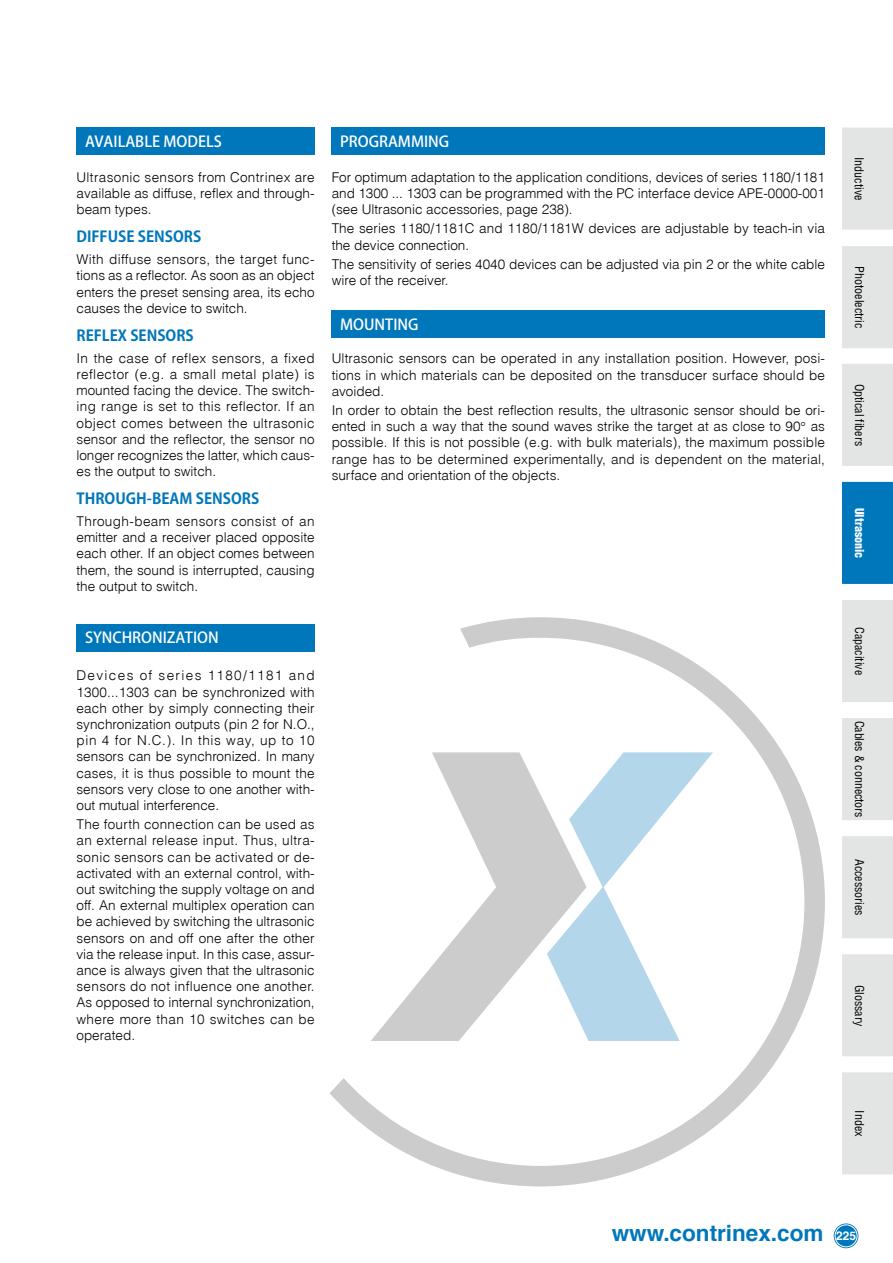
<style>
.page{position:relative;width:893px;height:1263px;background:#fff}
.page>*{position:absolute;margin:0;border:0;box-sizing:border-box;transform-origin:0 0}
.t1{font:700 22.5px "Switzerland";color:#07b}
.t2{font:500 15px "Koz Go Pro";color:#fff}
.t3{font:700 15px "Koz Go Std";color:#07b}
.t4{font:13.5px/16.2px "Switzerland Light Plain";color:#000;text-align:justify}
.t5{font:12px "Switzerland Condensed";color:#000}
.t6{font:12px "Switzerland Cond Black Plain";color:#fff}
.s1{font-size:12px;color:#fff}
</style>
<div class="page">
<svg style="left:834px;top:1224px;width:24px;height:24px"></svg>
<div style="left:842px;top:128px;width:51px;height:102px;background:#e3e4e4"></div>
<div style="left:842px;top:600px;width:51px;height:102px;background:#e3e4e4"></div>
<div style="left:842px;top:482px;width:51px;height:102px;background:#07b"></div>
<div style="left:842px;top:1072px;width:51px;height:102px;background:#e3e4e4"></div>
<div style="left:842px;top:954px;width:51px;height:102px;background:#e3e4e4"></div>
<div style="left:842px;top:836px;width:51px;height:102px;background:#e3e4e4"></div>
<div style="left:842px;top:718px;width:51px;height:102px;background:#e3e4e4"></div>
<div style="left:842px;top:364px;width:51px;height:102px;background:#e3e4e4"></div>
<div style="left:842px;top:246px;width:51px;height:102px;background:#e3e4e4"></div>
<svg style="left:330px;top:617px;width:495px;height:569px"></svg>
<div style="left:77px;top:128px;width:238px;height:27px;background:#07b"></div>
<div style="left:77px;top:624px;width:238px;height:27px;background:#07b"></div>
<div style="left:332px;top:128px;width:493px;height:27px;background:#07b"></div>
<div style="left:332px;top:310px;width:493px;height:28px;background:#07b"></div>
<p class="t2" style="left:85px;top:132px;width:138px">AVAILABLE MODELS</p>
<p class="t4" style="left:77px;top:169px;width:240px">Ultrasonic sensors from Contrinex are available as diffuse, reflex and through&shy;beam types.</p>
<p class="t3" style="left:77px;top:227px;width:126px">DIFFUSE SENSORS</p>
<p class="t4" style="left:77px;top:251px;width:240px">With diffuse sensors, the target func&shy;tions as a reflector. As soon as an object enters the preset sensing area, its echo causes the device to switch.</p>
<p class="t3" style="left:77px;top:326px;width:119px">REFLEX SENSORS</p>
<p class="t4" style="left:77px;top:349px;width:240px">In the case of reflex sensors, a fixed reflector (e.g. a small metal plate) is mounted facing the device. The switch&shy;ing range is set to this reflector. If an object comes between the ultrasonic sensor and the reflector, the sensor no longer recognizes the latter, which caus&shy;es the output to switch.</p>
<p class="t3" style="left:77px;top:489px;width:184px">TH ROUGH-BEAM SENSORS</p>
<p class="t4" style="left:77px;top:513px;width:240px">Through-beam sensors consist of an emitter and a receiver placed opposite each other. If an object comes between them, the sound is interrupted, causing the output to switch.</p>
<p class="t2" style="left:85px;top:628px;width:135px">SYNCHRONIZATION</p>
<p class="t4" style="left:77px;top:667px;width:240px">Devices of series 1180/1181 and 1300...1303 can be synchronized with each other by simply connecting their synchronization outputs (pin 2 for N.O., pin 4 for N.C.). In this way, up to 10 sensors can be synchronized. In many cases, it is thus possible to mount the sensors very close to one another with&shy;out mutual interference.</p>
<p class="t4" style="left:77px;top:816px;width:240px">The fourth connection can be used as an external release input. Thus, ultra&shy;sonic sensors can be activated or de&shy;activated with an external control, with&shy;out switching the supply voltage on and off. An external multiplex operation can be achieved by switching the ultrasonic sensors on and off one after the other via the release input. In this case, assur&shy;ance is always given that the ultrasonic sensors do not influence one another.<br>As opposed to internal synchronization, where more than 10 switches can be operated.</p>
<p class="t2" style="left:340px;top:132px;width:110px">PROGRAMMING</p>
<p class="t4" style="left:332px;top:169px;width:495px">For optimum adaptation to the application conditions, devices of series 1180/1181 and 1300 ... 1303 can be programmed with the PC interface device APE-0000-001 (see Ultrasonic accessories, page 238).</p>
<p class="t4" style="left:332px;top:220px;width:495px">The series 1180/1181C and 1180/1181W devices are adjustable by teach-in via the device connection.</p>
<p class="t4" style="left:332px;top:255px;width:495px">The sensitivity of series 4040 devices can be adjusted via pin 2 or the white cable wire of the receiver.</p>
<p class="t2" style="left:340px;top:315px;width:80px">MOUNTING</p>
<p class="t4" style="left:332px;top:350px;width:495px">Ultrasonic sensors can be operated in any installation position. How-ever, posi&shy;tions in which materials can be deposited on the transducer surface should be avoided.</p>
<p class="t4" style="left:332px;top:402px;width:495px">In order to obtain the best reflection results, the ultrasonic sensor should be ori&shy;ented in such a way that the sound waves strike the target at as close to 90 as possible. If this is not possible (e.g. with bulk materials), the maximum possible range has to be determined experimentally, and is dependent on the material, surface and orientation of the objects.</p>
<p class="t5" style="left:867px;top:157px;width:45px;rotate:90deg">Inductive</p>
<p class="t5" style="left:867px;top:266px;width:63px;rotate:90deg">Photoelectric</p>
<p class="t5" style="left:867px;top:384px;width:64px;rotate:90deg">Optical fibers</p>
<p class="t6" style="left:867px;top:507px;width:52px;rotate:90deg">Ultrasonic</p>
<p class="t5" style="left:867px;top:627px;width:49px;rotate:90deg">Capacitive</p>
<p class="t5" style="left:867px;top:721px;width:98px;rotate:90deg">Cables &amp; connectors</p>
<p class="t5" style="left:867px;top:859px;width:58px;rotate:90deg">Accessories</p>
<p class="t5" style="left:867px;top:984px;width:43px;rotate:90deg">Glossary</p>
<p class="t5" style="left:867px;top:1110px;width:27px;rotate:90deg">Index</p>
<h1 class="t1" style="left:612px;top:1220px;width:246px">www.contrinex.com <span class="s1">225</span></h1>
</div>
